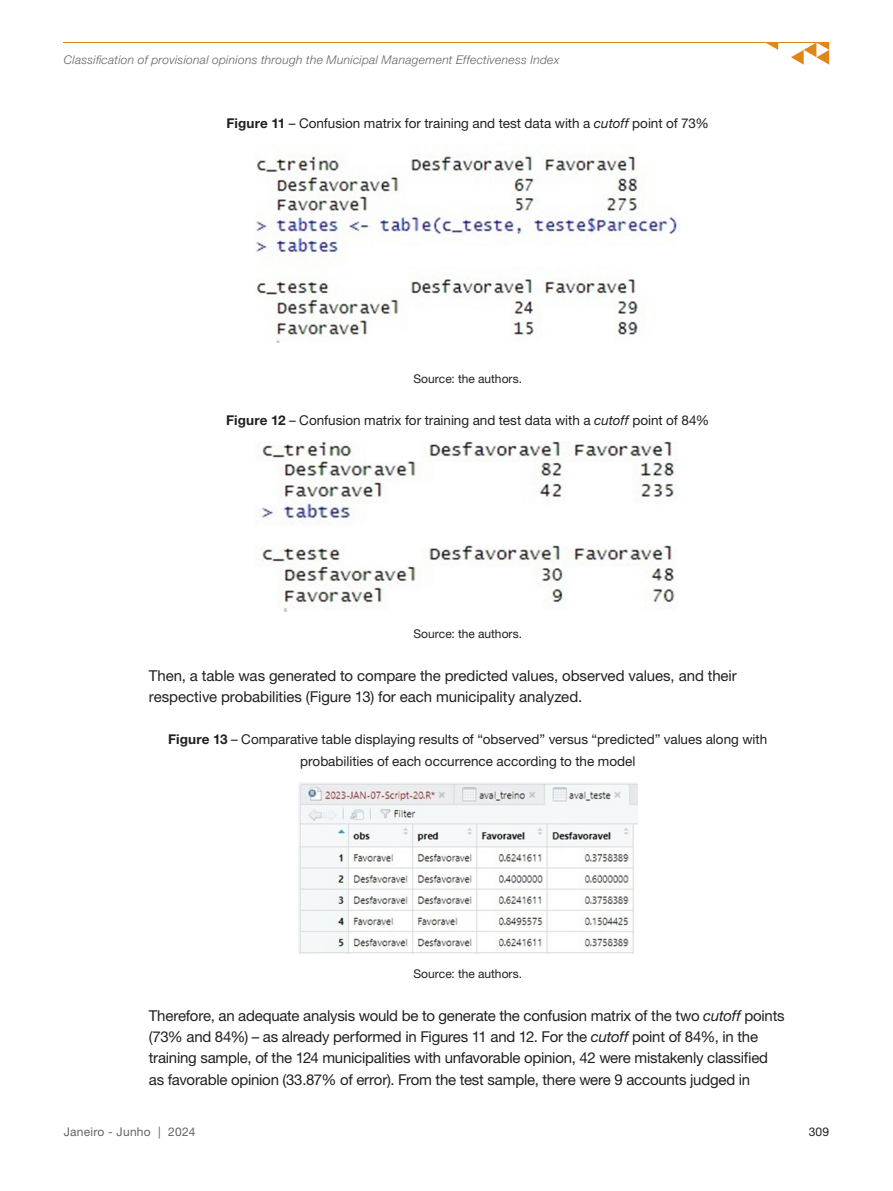
<style>
.page{position:relative;width:893px;height:1191px;background:#fff}
.page>*{position:absolute;margin:0;border:0;box-sizing:border-box;transform-origin:0 0}
.Texto_Parágrafo{font:15px/21.3px "Helvetica Neue LT Std";letter-spacing:-.015em;color:#231f20}
.Texto_Título_de_Tabela{font:13.5px/21.3px "Helvetica Neue LT Std";color:#231f20;text-align:center}
.t1{font:italic 300 12px "Helvetica Neue LT Std";letter-spacing:.025em;color:#636366}
.Texto_Fonte{font:12px "Helvetica Neue LT Std";color:#231f20}
.t2{font:12px "Helvetica Neue LT Std";letter-spacing:.02em;color:#636366}
.s1{font-weight:700}
.s2{font-style:italic}
</style>
<div class="page">
<hr style="left:64px;top:42px;width:765px;height:1px;background:#df8619">
<svg style="left:766px;top:43px;width:12px;height:7px"></svg>
<svg style="left:791px;top:43px;width:38px;height:22px"></svg>
<img style="left:255px;top:153px;width:422px;height:189px">
<img style="left:255px;top:442px;width:421px;height:169px">
<img style="left:298px;top:782px;width:339px;height:171px">
<p class="t1" style="left:64px;top:52px;width:497px">Classification of provisional opinions through the Municipal Management Effectiveness Index</p>
<p class="Texto_Título_de_Tabela" style="left:227px;top:112px;width:484px"><span class="s1">Figure 11</span> – Confusion matrix for training and test data with a <span class="s2">cutoff</span> point of 73%</p>
<p class="Texto_Fonte" style="left:413px;top:371px;width:110px">Source: the authors.</p>
<p class="Texto_Título_de_Tabela" style="left:226px;top:410px;width:484px"><span class="s1">Figure 12</span> – Confusion matrix for training and test data with a <span class="s2">cutoff</span> point of 84%</p>
<p class="Texto_Fonte" style="left:413px;top:626px;width:110px">Source: the authors.</p>
<p class="Texto_Parágrafo" style="left:149px;top:664px;width:589px">Then, a table was generated to compare the predicted values, observed values, and their respective probabilities (Figure 13) for each municipality analyzed.</p>
<p class="Texto_Título_de_Tabela" style="left:168px;top:728px;width:600px"><span class="s1">Figure 13</span> – Comparative table displaying results of “observed” versus “predicted” values along with probabilities of each occurrence according to the model</p>
<p class="Texto_Fonte" style="left:413px;top:967px;width:110px">Source: the authors.</p>
<p class="Texto_Parágrafo" style="left:149px;top:1004px;width:637px">Therefore, an adequate analysis would be to generate the confusion matrix of the two <span class="s2">cutoff</span> points (73% and 84%) – as already performed in Figures 11 and 12. For the <span class="s2">cutoff</span> point of 84%, in the training sample, of the 124 municipalities with unfavorable opinion, 42 were mistakenly classified as favorable opinion (33.87% of error). From the test sample, there were 9 accounts judged in</p>
<p class="t2" style="left:64px;top:1124px;width:133px">Janeiro - Junho | 2024</p>
<p class="Texto_Fonte" style="left:809px;top:1124px;width:22px">309</p>
</div>
